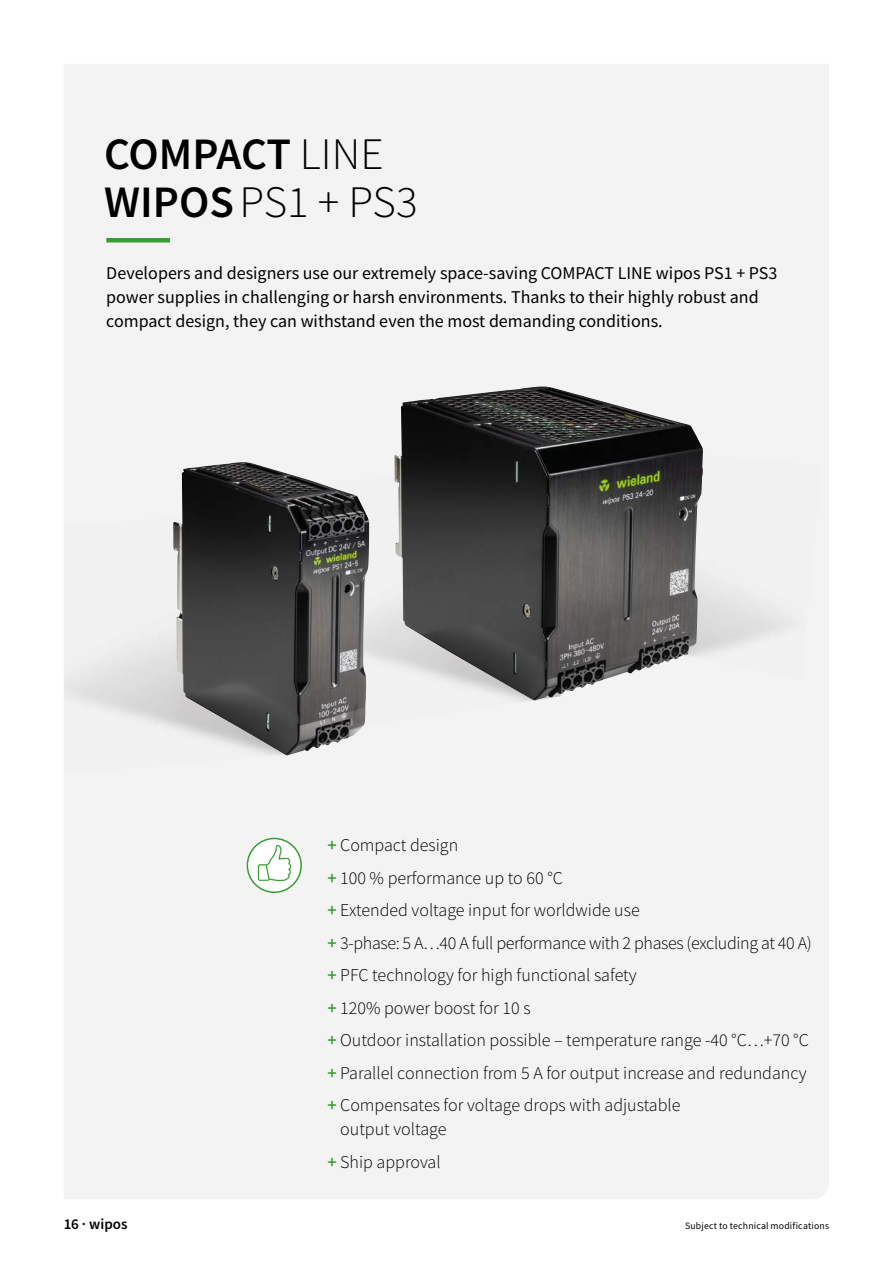
<style>
.page{position:relative;width:893px;height:1263px;background:#fff}
.page>*{position:absolute;margin:0;border:0;box-sizing:border-box;transform-origin:0 0}
.t1{font:600 45px/48px "Source Sans Pro";letter-spacing:-.01em;color:#000}
.t2{font:300 18px/32.5px "Source Sans Pro";color:#000}
.t3{font:18px/24px "Source Sans Pro";color:#000}
.t4{font:600 15px "Source Sans Pro";color:#000}
.t5{font:9.75px "Source Sans Pro";letter-spacing:.015em;color:#000}
.s1{font-weight:300}
.s2{font-weight:600;color:#379e31}
</style>
<div class="page">
<div style="left:64px;top:64px;width:765px;height:1135px;background:#f3f3f3"></div>
<img style="left:64px;top:508px;width:229px;height:268px">
<img style="left:369px;top:465px;width:192px;height:266px">
<img style="left:703px;top:438px;width:118px;height:243px">
<img style="left:394px;top:386px;width:309px;height:314px">
<img style="left:173px;top:462px;width:196px;height:293px">
<hr style="left:106px;top:238px;width:64px;height:4px;background:#379e31">
<div style="left:247px;top:838px;width:54px;height:54px;background:#fff;border-radius:50%"></div>
<div style="left:247px;top:838px;width:55px;height:55px;border:2px solid #379e31;border-radius:50%"></div>
<svg style="left:258px;top:845px;width:33px;height:36px"></svg>
<h1 class="t1" style="left:104px;top:129px;width:315px">COMPACT <span class="s1">LINE<br></span>WIPOS<span class="s1">PS1 + PS3</span></h1>
<p class="t3" style="left:106px;top:261px;width:673px">Developers and designers use our extremely space-saving COMPACT LINE wipos PS1 + PS3 power supplies in challenging or harsh environments. Thanks to their highly robust and compact design, they can withstand even the most demanding conditions.</p>
<p class="t4" style="left:64px;top:1214px;width:65px">16 . wipos</p>
<p class="t2" style="left:327px;top:829px;width:486px"><span class="s2">+</span> Compact design<br><span class="s2">+</span> 100 % performance up to 60 °C<br><span class="s2">+</span> Extended voltage input for worldwide use<br><span class="s2">+</span> 3-phase: 5 A…40 A full performance with 2 phases (excluding at 40 A) <span class="s2">+</span> PFC technology for high functional safety<br><span class="s2">+</span> 120% power boost for 10 s<br><span class="s2">+</span> Outdoor installation possible – temperature range -40 °C…+70 °C <span class="s2">+</span> Parallel connection from 5 A for output increase and redundancy <span class="s2">+</span> Compensates for voltage drops with adjustable</p>
<p class="t2" style="left:327px;top:1113px;width:121px;text-indent:13px">output voltage <span class="s2">+</span> Ship approval</p>
<p class="t5" style="left:685px;top:1219px;width:146px">Subject to technical modifications</p>
</div>
